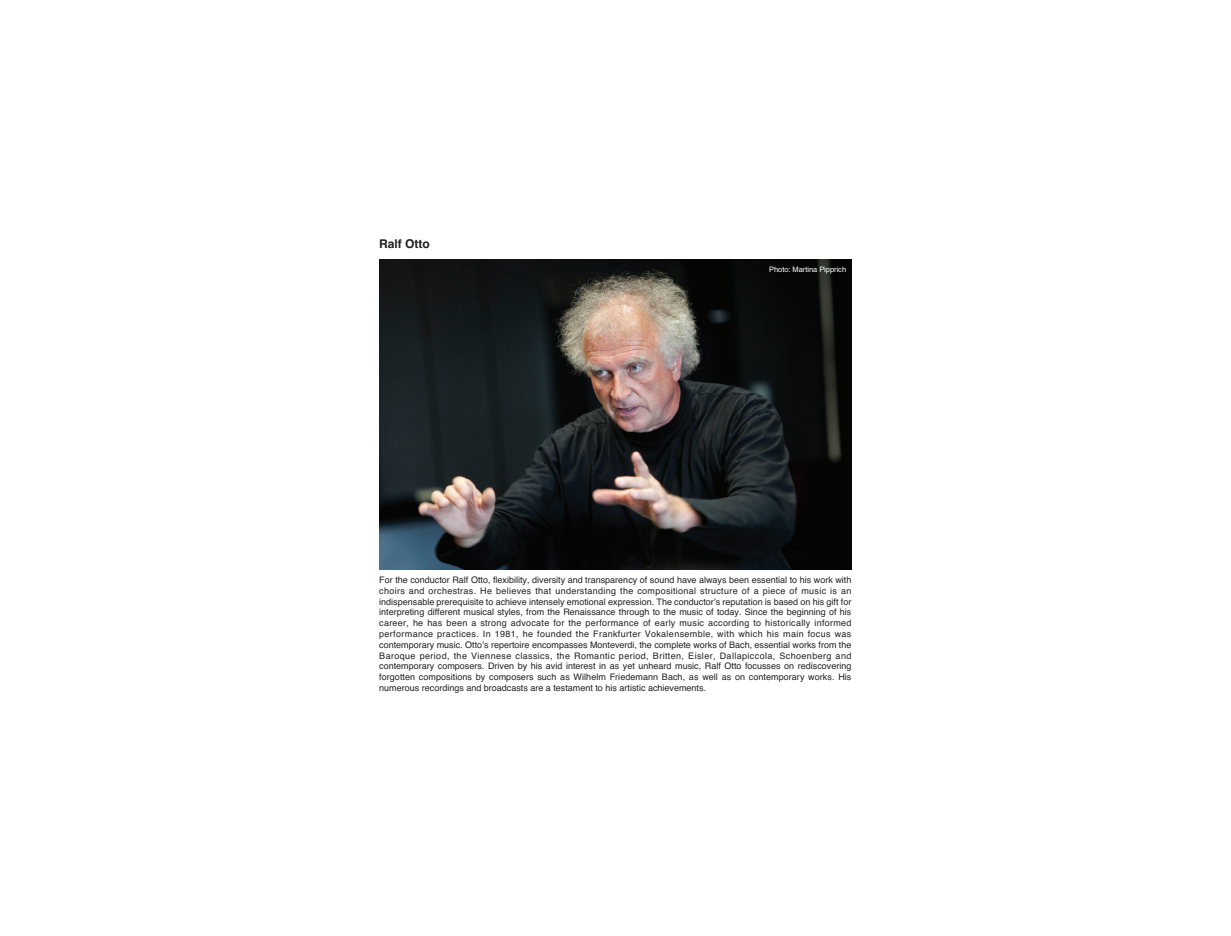
<style>
.page{position:relative;width:1231px;height:936px;background:#fff}
.page>*{position:absolute;margin:0;border:0;box-sizing:border-box;transform-origin:0 0}
.t1{font:700 12px "Helvetica";color:#231f20}
.t2{font:9px/10.8px "Helvetica";color:#231f20;text-align:justify}
.t3{font:7.5px "Helvetica";letter-spacing:-.005em;color:#fff}
</style>
<div class="page">
<img style="left:379px;top:259px;width:472px;height:310px">
<h1 class="t1" style="left:379px;top:237px;width:52px">Ralf Otto</h1>
<p class="t3" style="left:769px;top:265px;width:79px">Photo: Martina Pipprich</p>
<p class="t2" style="left:379px;top:574px;width:473px">For the conductor Ralf Otto, flexibility, diversity and transparency of sound have always been essential to his work with choirs and orchestras. He believes that understanding the compositional structure of a piece of music is an indispensable prerequisite to achieve intensely emotional expression. The conductor’s reputation is based on his gift for interpreting different musical styles, from the Renaissance through to the music of today. Since the beginning of his career, he has been a strong advocate for the performance of early music according to historically informed performance practices. In 1981, he founded the Frankfurter Vokalensemble, with which his main focus was contemporary music. Otto’s repertoire encompasses Monteverdi, the complete works of Bach, essential works from the Baroque period, the Viennese classics, the Romantic period, Britten, Eisler, Dallapiccola, Schoenberg and contemporary composers. Driven by his avid interest in as yet unheard music, Ralf Otto focusses on rediscovering forgotten compositions by composers such as Wilhelm Friedemann Bach, as well as on contemporary works. His numerous recordings and broadcasts are a testament to his artistic achievements.</p>
</div>
